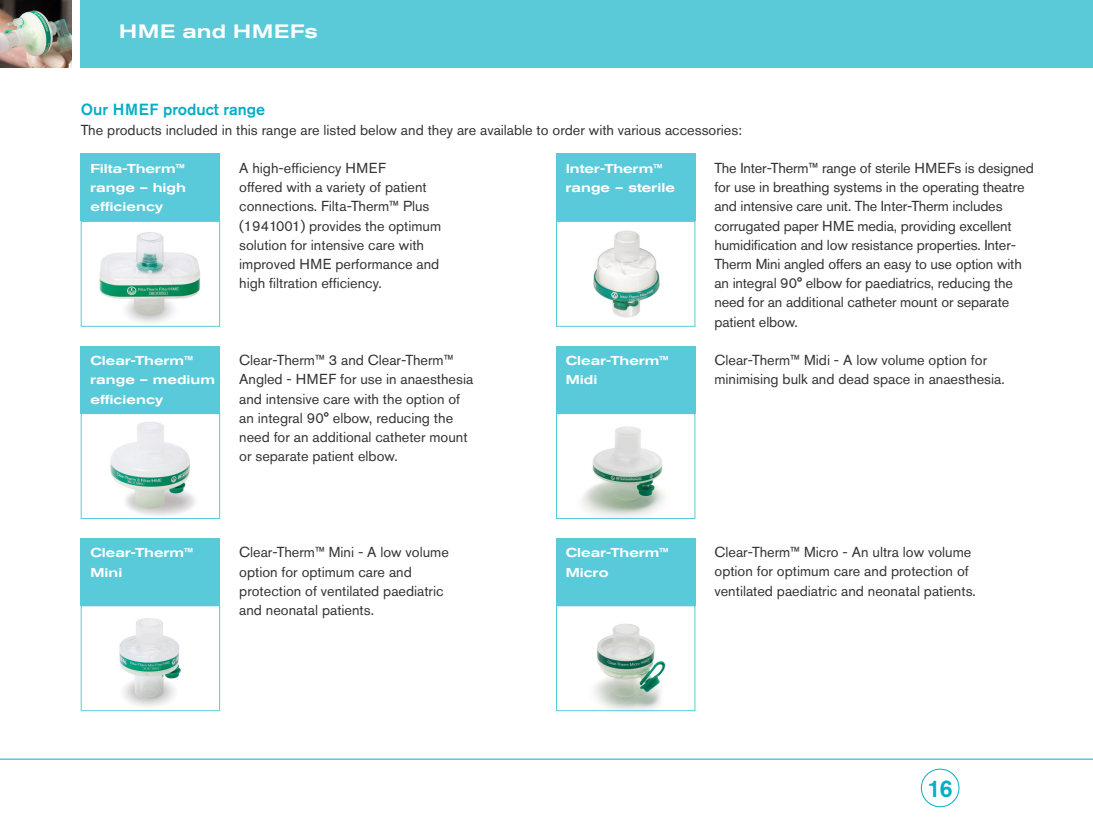
<style>
.page{position:relative;width:1093px;height:820px;background:#fff}
.page>*{position:absolute;margin:0;border:0;box-sizing:border-box;transform-origin:0 0}
.t1{font:500 24px "Akzidenz Grotesk Pro";color:#00aec5}
.t2{font:500 expanded 19.2px "Akzidenz Grotesk Pro";letter-spacing:.04em;color:#fff}
.t3{font:500 16px "Akzidenz Grotesk Pro";color:#00aec5}
.t4{font:14.4px/19.2px "Akzidenz Grotesk Pro";color:#333}
.t5{font:500 expanded 12.8px/19.2px "Akzidenz Grotesk Pro";color:#fff}
</style>
<div class="page">
<hr style="left:0;top:758px;width:1093px;height:1px;background:#00aec5">
<div style="left:921px;top:768px;width:38px;height:38px;border:1px solid #00aec5;border-radius:50%"></div>
<img style="left:119px;top:618px;width:62px;height:89px">
<div style="left:81px;top:605px;width:139px;height:105px;border:1px solid #59cad9"></div>
<img style="left:595px;top:624px;width:71px;height:84px">
<div style="left:556px;top:605px;width:139px;height:105px;border:1px solid #59cad9"></div>
<img style="left:110px;top:422px;width:85px;height:94px">
<div style="left:81px;top:413px;width:139px;height:105px;border:1px solid #59cad9"></div>
<img style="left:582px;top:426px;width:83px;height:90px">
<div style="left:556px;top:413px;width:139px;height:105px;border:1px solid #59cad9"></div>
<img style="left:99px;top:232px;width:101px;height:91px">
<div style="left:81px;top:221px;width:139px;height:105px;border:1px solid #59cad9"></div>
<img style="left:593px;top:230px;width:67px;height:88px">
<div style="left:556px;top:221px;width:139px;height:105px;border:1px solid #59cad9"></div>
<div style="left:81px;top:0;width:1012px;height:67px;background:#5acad9"></div>
<div style="left:81px;top:154px;width:139px;height:67px;background:#59cad9"></div>
<div style="left:81px;top:346px;width:139px;height:67px;background:#59cad9"></div>
<div style="left:81px;top:538px;width:139px;height:67px;background:#59cad9"></div>
<div style="left:556px;top:154px;width:139px;height:67px;background:#59cad9"></div>
<div style="left:556px;top:346px;width:139px;height:67px;background:#59cad9"></div>
<div style="left:556px;top:538px;width:139px;height:67px;background:#59cad9"></div>
<img style="left:0;top:0;width:71px;height:67px">
<h2 class="t2" style="left:119px;top:19px;width:200px">HME and HMEFs</h2>
<p class="t3" style="left:81px;top:99px;width:186px">Our HMEF product range</p>
<p class="t4" style="left:81px;top:120px;width:663px">The products included in this range are listed below and they are available to order with various accessories:</p>
<p class="t4" style="left:239px;top:158px;width:203px">A high-efficiency HMEF<br>offered with a variety of patient connections. Filta-Therm™ Plus (1941001) provides the optimum solution for intensive care with improved HME performance and high filtration efficiency.</p>
<p class="t4" style="left:714px;top:158px;width:321px">The Inter-Therm™ range of sterile HMEFs is designed for use in breathing systems in the operating theatre and intensive care unit. The Inter-Therm includes corrugated paper HME media, providing excellent humidification and low resistance properties. Inter-Therm Mini angled offers an easy to use option with an integral 90° elbow for paediatrics, reducing the need for an additional catheter mount or separate patient elbow.</p>
<p class="t4" style="left:714px;top:350px;width:292px">Clear-Therm™ Midi - A low volume option for minimising bulk and dead space in anaesthesia.</p>
<p class="t5" style="left:90px;top:159px;width:97px;text-align:justify">Filta-Therm™ range – high efficiency</p>
<p class="t5" style="left:566px;top:159px;width:111px">Inter-Therm™ range – sterile</p>
<p class="t4" style="left:239px;top:350px;width:235px">Clear-Therm™ 3 and Clear-Therm™ Angled - HMEF for use in anaesthesia and intensive care with the option of an integral 90° elbow, reducing the need for an additional catheter mount or separate patient elbow.</p>
<p class="t5" style="left:90px;top:351px;width:126px">Clear-Therm™ range – medium efficiency</p>
<p class="t5" style="left:566px;top:351px;width:104px">Clear-Therm™<br>Midi</p>
<p class="t5" style="left:90px;top:543px;width:104px">Clear-Therm™<br>Mini</p>
<p class="t4" style="left:239px;top:542px;width:211px">Clear-Therm™ Mini - A low volume option for optimum care and protection of ventilated paediatric and neonatal patients.</p>
<p class="t5" style="left:566px;top:543px;width:104px">Clear-Therm™<br>Micro</p>
<p class="t4" style="left:714px;top:542px;width:263px">Clear-Therm™ Micro - An ultra low volume option for optimum care and protection of ventilated paediatric and neonatal patients.</p>
<h1 class="t1" style="left:927px;top:772px;width:27px">16</h1>
</div>
